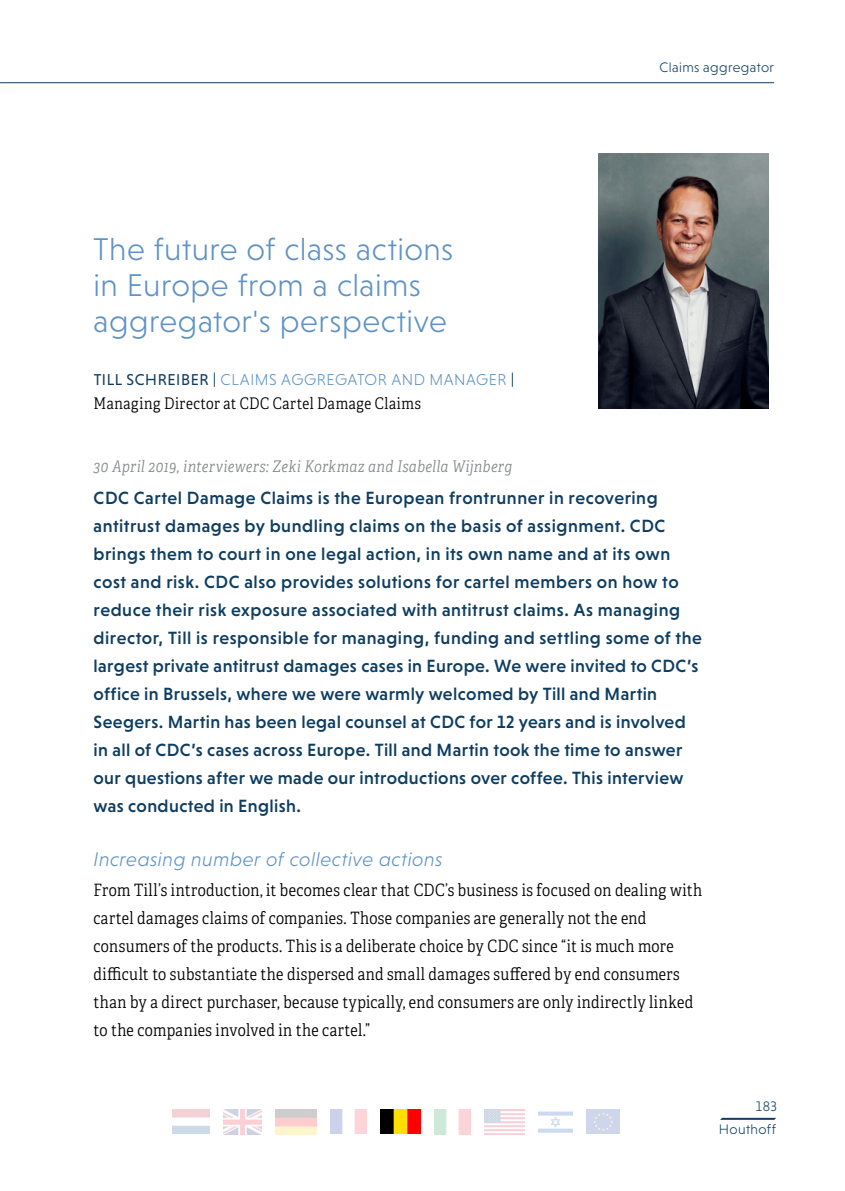
<style>
.page{position:relative;width:845px;height:1191px;background:#fff}
.page>*{position:absolute;margin:0;border:0;box-sizing:border-box;transform-origin:0 0}
.t1{font:300 32px/36px "Niveau Grotesk";letter-spacing:.015em;color:#5e92c5}
.t2{font:italic 300 20px "Niveau Grotesk";letter-spacing:.025em;color:#5e92c5}
.t3{font:500 18px/28px "Niveau Grotesk";letter-spacing:.025em;color:#0e3d61}
.t4{font:17px/28px "Adelle Condensed Lt";letter-spacing:.025em;color:#000}
.t5{font:italic 16px "Adelle Condensed Lt";letter-spacing:.03em;color:#86898d}
.t6{font:300 16px "Niveau Grotesk";letter-spacing:.03em;color:#5e92c5}
.t7{font:16px "Adelle Condensed Lt";letter-spacing:.035em;color:#000}
.t8{font:300 14px/23.4px "Niveau Grotesk";letter-spacing:.03em;color:#0e3d61;text-align:right}
.s1{font-weight:400;color:#0e3d61}
</style>
<div class="page">
<svg style="left:721px;top:1117px;width:55px;height:2px"></svg>
<hr style="left:3px;top:82px;width:771px;height:1px;background:#0e3d61">
<img style="left:330px;top:1109px;width:36px;height:25px">
<img style="left:538px;top:1111px;width:34px;height:22px">
<div style="left:586px;top:1109px;width:34px;height:25px;background:#cdd6eb"></div>
<svg style="left:594px;top:1113px;width:19px;height:18px"></svg>
<img style="left:435px;top:1109px;width:36px;height:25px">
<img style="left:223px;top:1109px;width:38px;height:25px">
<img style="left:485px;top:1109px;width:39px;height:25px">
<img style="left:380px;top:1109px;width:41px;height:24px">
<img style="left:598px;top:153px;width:170px;height:255px">
<h1 class="t1" style="left:94px;top:230px;width:361px">The future of class actions in Europe from a claims aggregator's perspective</h1>
<p class="t6" style="left:94px;top:371px;width:422px"><span class="s1">TILL SCHREIBER |</span> CLAIMS AGGREGATOR AND MANAGER <span class="s1">|</span></p>
<p class="t7" style="left:94px;top:392px;width:329px">Managing Director at CDC Cartel Damage Claims</p>
<p class="t8" style="left:659px;top:55px;width:116px">Claims aggregator</p>
<p class="t5" style="left:94px;top:455px;width:420px">30 April 2019, interviewers: Zeki Korkmaz and Isabella Wijnberg</p>
<p class="t3" style="left:94px;top:484px;width:610px">CDC Cartel Damage Claims is the European frontrunner in recovering antitrust damages by bundling claims on the basis of assignment. CDC brings them to court in one legal action, in its own name and at its own cost and risk. CDC also provides solutions for cartel members on how to reduce their risk exposure associated with antitrust claims. As managing director, Till is responsible for managing, funding and settling some of the largest private antitrust damages cases in Europe. We were invited to CDC’s office in Brussels, where we were warmly welcomed by Till and Martin Seegers. Martin has been legal counsel at CDC for 12 years and is involved in all of CDC’s cases across Europe. Till and Martin took the time to answer our questions after we made our introductions over coffee. This interview was conducted in English.</p>
<p class="t2" style="left:94px;top:848px;width:350px">Increasing number of collective actions</p>
<p class="t4" style="left:94px;top:875px;width:610px">From Till’s introduction, it becomes clear that CDC’s business is focused on dealing with cartel damages claims of companies. Those companies are generally not the end consumers of the products. This is a deliberate choice by CDC since “it is much more difficult to substantiate the dispersed and small damages suffered by end consumers than by a direct purchaser, because typically, end consumers are only indirectly linked to the companies involved in the cartel.”</p>
<p class="t8" style="left:719px;top:1094px;width:60px">183<br>Houthoff</p>
</div>
